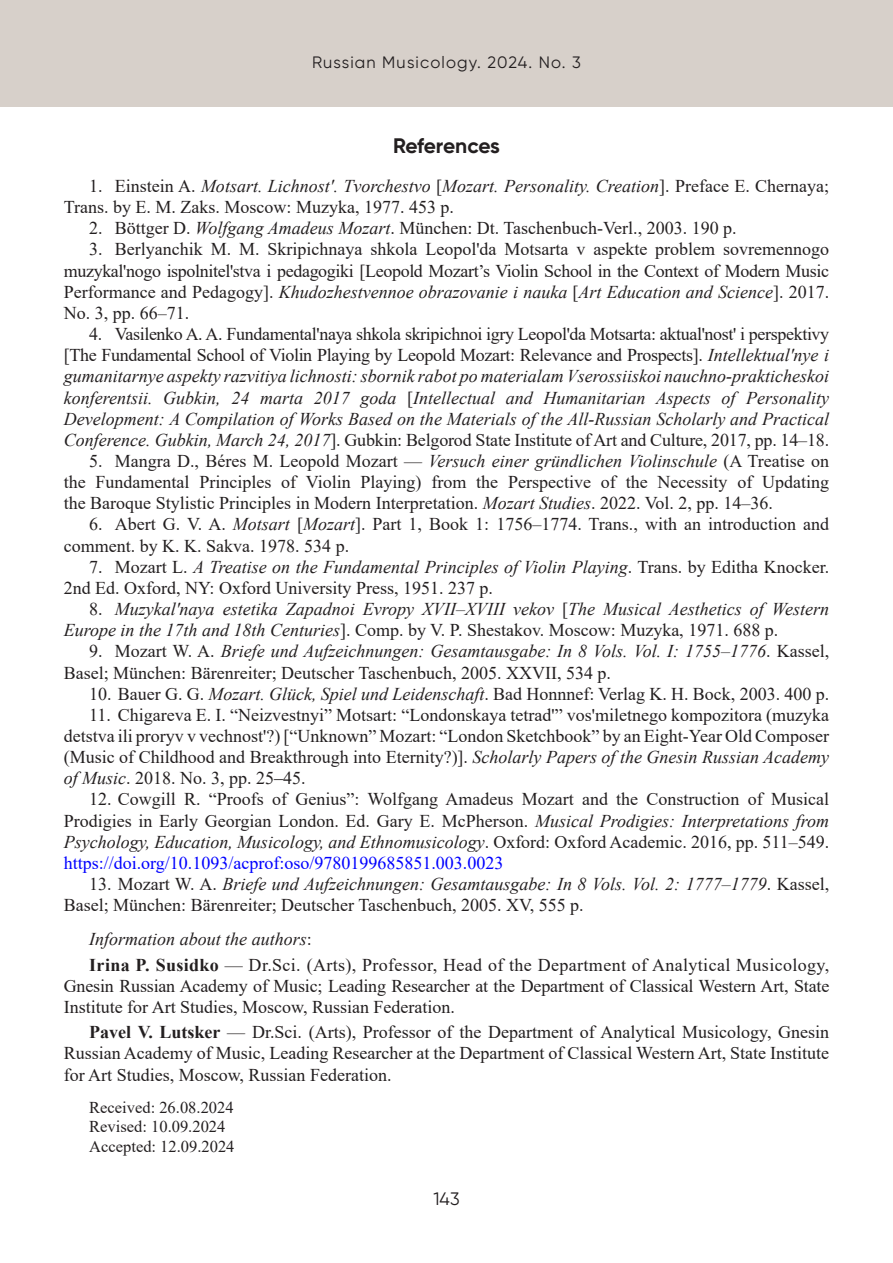
<style>
.page{position:relative;width:893px;height:1263px;background:#fff}
.page>*{position:absolute;margin:0;border:0;box-sizing:border-box;transform-origin:0 0}
.Список_литературы{font:700 21px "Gilroy";letter-spacing:-.015em;color:#231f20}
.Литература{font:18px/21.1px "Times New Roman";color:#231f20}
.Литература-2{font:italic 18px/21.1px "Times New Roman";color:#231f20;text-align:justify}
.Об_авторе{font:18px/21.1px "Times New Roman";color:#231f20;text-align:justify}
.Об_авторе-2{font:italic 18px "Times New Roman";color:#231f20}
.t1{font:18px "Gilroy";color:#231f20}
.Поступила{font:16.5px "Times New Roman";color:#231f20}
.t2{font:16.5px "Gilroy";letter-spacing:.07em;color:#231f20}
.s1{font-style:italic}
.s2{font-style:normal}
.s3{color:#00f}
.s4{font-weight:700}
</style>
<div class="page">
<div style="left:0;top:0;width:893px;height:107px;background:#d7d0ca"></div>
<p class="t2" style="left:312px;top:53px;width:270px">Russian Musicology. 2024. No. 3</p>
<p class="Список_литературы" style="left:393px;top:132px;width:108px">References</p>
<p class="Литература" style="left:64px;top:175px;width:767px;text-indent:26px">1. Einstein A. <span class="s1">Motsart. Lichnost'. Tvorchestvo</span> [<span class="s1">Mozart. Personality. Creation</span>]. Preface E. Chernaya;<br>Trans. by E. M. Zaks. Moscow: Muzyka, 1977. 453 p.</p>
<p class="Литература" style="left:89px;top:217px;width:649px">2. Böttger D. <span class="s1">Wolfgang Amadeus Mozart</span>. München: Dt. Taschenbuch-Verl., 2003. 190 p.</p>
<p class="Литература" style="left:64px;top:238px;width:767px;text-align:justify;text-indent:26px">3. Berlyanchik M. M. Skripichnaya shkola Leopol'da Motsarta v aspekte problem sovremennogo muzykal'nogo ispolnitel'stva i pedagogiki [Leopold Mozart’s Violin School in the Context of Modern Music Performance and Pedagogy]. <span class="s1">Khudozhestvennoe obrazovanie i nauka</span> [<span class="s1">Art Education and Science</span>]. 2017.<br>No. 3, pp. 66–71.</p>
<p class="Литература-2" style="left:64px;top:323px;width:767px;text-indent:26px"><span class="s2">4. Vasilenko A. A. Fundamental'naya shkola skripichnoi igry Leopol'da Motsarta: aktual'nost' i perspektivy [The Fundamental School of Violin Playing by Leopold Mozart: Relevance and Prospects].</span> Intellektual'nye i gumanitarnye aspekty razvitiya lichnosti: sbornik rabot po materialam Vserossiiskoi nauchno-prakticheskoi konferentsii. Gubkin, 24 marta 2017 goda <span class="s2">[</span>Intellectual and Humanitarian Aspects of Personality Development: A Compilation of Works Based on the Materials of the All-Russian Scholarly and Practical Conference. Gubkin, March 24, 2017<span class="s2">]. Gubkin: Belgorod State Institute of Art and Culture, 2017, pp. 14–18.</span></p>
<p class="Литература" style="left:64px;top:450px;width:767px;text-align:justify;text-indent:26px">5. Mangra D., Béres M. Leopold Mozart — <span class="s1">Versuch einer gründlichen Violinschule</span> (A Treatise on the Fundamental Principles of Violin Playing) from the Perspective of the Necessity of Updating the Baroque Stylistic Principles in Modern Interpretation. <span class="s1">Mozart Studies</span>. 2022. Vol. 2, pp. 14–36.</p>
<p class="Литература" style="left:64px;top:513px;width:767px;text-indent:26px">6. Abert G. V. A. <span class="s1">Motsart</span> [<span class="s1">Mozart</span>]. Part 1, Book 1: 1756–1774. Trans., with an introduction and comment. by K. K. Sakva. 1978. 534 p.</p>
<p class="Литература" style="left:64px;top:556px;width:767px;text-indent:26px">7. Mozart L. <span class="s1">A Treatise on the Fundamental Principles of Violin Playing</span>. Trans. by Editha Knocker.<br>2nd Ed. Oxford, NY: Oxford University Press, 1951. 237 p.</p>
<p class="Литература-2" style="left:64px;top:598px;width:767px;text-indent:26px"><span class="s2">8.</span> Muzykal'naya estetika Zapadnoi Evropy XVII–XVIII vekov <span class="s2">[</span>The Musical Aesthetics of Western<br>Europe in the 17th and 18th Centuries<span class="s2">]. Comp. by V. P. Shestakov. Moscow: Muzyka, 1971. 688 p.</span></p>
<p class="Литература" style="left:64px;top:640px;width:767px;text-indent:26px">9. Mozart W. A. <span class="s1">Briefe und Aufzeichnungen: Gesamtausgabe: In 8 Vols. Vol. I: 1755–1776</span>. Kassel,<br>Basel; München: Bärenreiter; Deutscher Taschenbuch, 2005. XXVII, 534 p.</p>
<p class="Литература" style="left:89px;top:682px;width:741px">10. Bauer G. G. <span class="s1">Mozart. Glück, Spiel und Leidenschaft</span>. Bad Honnnef: Verlag K. H. Bock, 2003. 400 p.</p>
<p class="Литература" style="left:64px;top:704px;width:767px;text-align:justify;text-indent:26px">11. Chigareva E. I. “Neizvestnyi” Motsart: “Londonskaya tetrad'” vos'miletnego kompozitora (muzyka detstva ili proryv v vechnost'?) [“Unknown” Mozart: “London Sketchbook” by an Eight-Year Old Composer (Music of Childhood and Breakthrough into Eternity?)]. <span class="s1">Scholarly Papers of the Gnesin Russian Academy of Music</span>. 2018. No. 3, pp. 25‒45.</p>
<p class="Литература" style="left:64px;top:788px;width:767px;text-align:justify;text-indent:26px">12. Cowgill R. “Proofs of Genius”: Wolfgang Amadeus Mozart and the Construction of Musical Prodigies in Early Georgian London. Ed. Gary E. McPherson. <span class="s1">Musical Prodigies: Interpretations from Psychology, Education, Musicology, and Ethnomusicology</span>. Oxford: Oxford Academic. 2016, pp. 511–549. <span class="s3">https://doi.org/10.1093/acprof:oso/9780199685851.003.0023</span></p>
<p class="Литература" style="left:64px;top:873px;width:767px;text-indent:26px">13. Mozart W. A. <span class="s1">Briefe und Aufzeichnungen: Gesamtausgabe: In 8 Vols. Vol. 2: 1777–1779</span>. Kassel,<br>Basel; München: Bärenreiter; Deutscher Taschenbuch, 2005. XV, 555 p.</p>
<p class="Об_авторе-2" style="left:89px;top:927px;width:224px">Information about the authors<span class="s2">:</span></p>
<p class="Об_авторе" style="left:64px;top:953px;width:767px;text-indent:26px"><span class="s4">Irina P. Susidko</span> — Dr.Sci. (Arts), Professor, Head of the Department of Analytical Musicology, Gnesin Russian Academy of Music; Leading Researcher at the Department of Classical Western Art, State Institute for Art Studies, Moscow, Russian Federation.</p>
<p class="Об_авторе" style="left:64px;top:1021px;width:767px;text-indent:26px"><span class="s4">Pavel V. Lutsker</span> — Dr.Sci. (Arts), Professor of the Department of Analytical Musicology, Gnesin Russian Academy of Music, Leading Researcher at the Department of Classical Western Art, State Institute for Art Studies, Moscow, Russian Federation.</p>
<p class="Поступила" style="left:89px;top:1096px;width:146px">Received: 26.08.2024</p>
<p class="Поступила" style="left:89px;top:1115px;width:138px">Revised: 10.09.2024</p>
<p class="Поступила" style="left:89px;top:1135px;width:147px">Accepted: 12.09.2024</p>
<p class="t1" style="left:433px;top:1188px;width:28px">143</p>
</div>
